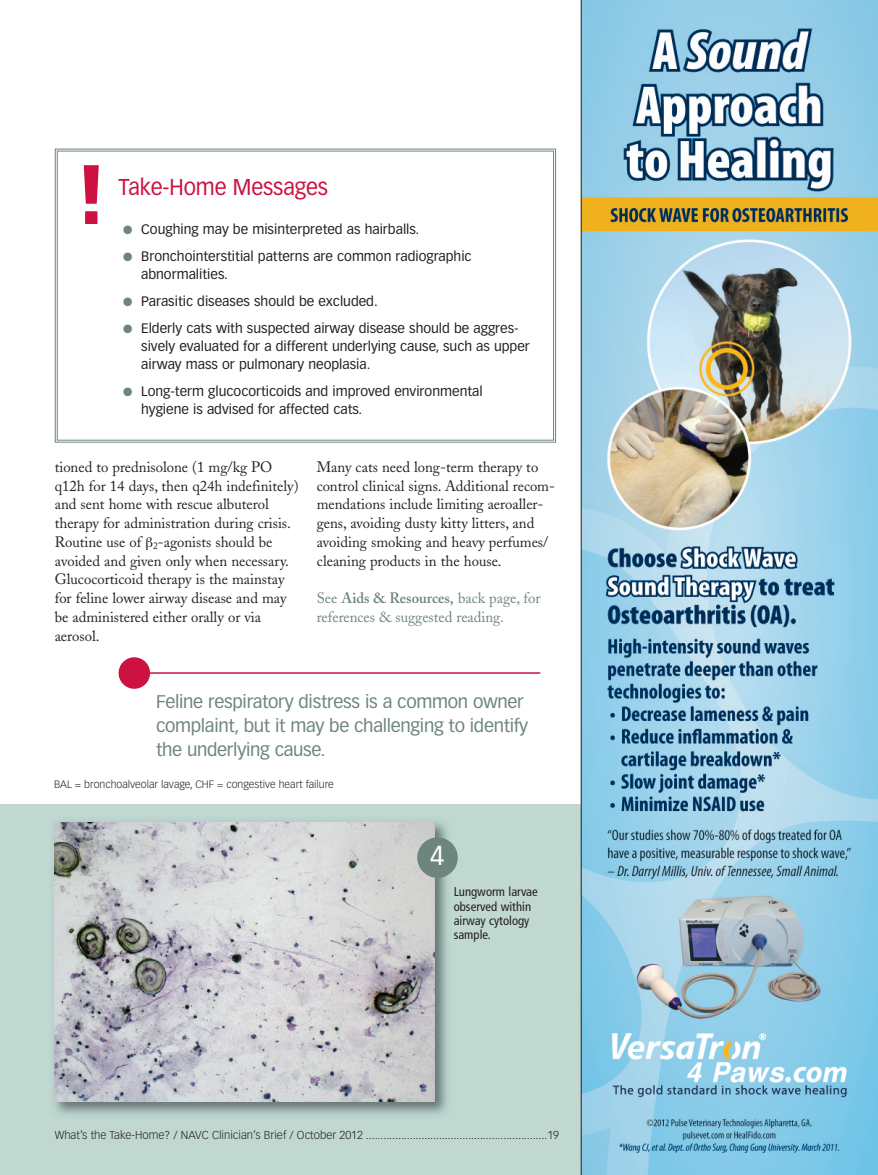
<style>
.page{position:relative;width:878px;height:1175px;background:#fff}
.page>*{position:absolute;margin:0;border:0;box-sizing:border-box;transform-origin:0 0}
.t1{font:900 82.65px "Vectora LT Std";color:#cd1141}
.t2{font:27px "Vectora LT Std";color:#fff}
.t3{font:22.5px "Vectora LT Std";letter-spacing:-.005em;color:#cd1141;scale:.95 1}
.t4{font:18px/24px "Vectora LT Std";letter-spacing:-.015em;color:#6d857e}
.t5{font:15px/18.8px "Adobe Caslon";color:#231f20}
.t6{font:15px/18.8px "Adobe Caslon";color:#6d857e}
.t7{font:13.5px/18px "Vectora LT Std";color:#231f20}
.t8{font:condensed 12.75px/14.2px "Frutiger";color:#231f20}
.t9{font:300 11.25px "Vectora LT Std";color:#231f20}
.t10{font:300 10.5px "Vectora LT Std";color:#231f20}
.s1{color:#6d857e}
.s2{font-weight:600}
</style>
<div class="page">
<div style="left:0;top:804px;width:584px;height:370px;background:#c0d8cf"></div>
<div style="left:55px;top:148px;width:501px;height:294px;border:1px solid #6d857e"></div>
<div style="left:57px;top:150px;width:497px;height:290px;border:1px solid #6d857e"></div>
<div style="left:118px;top:657px;width:32px;height:31px;background:#cd1141;border-radius:50%"></div>
<hr style="left:122px;top:672px;width:418px;height:2px;background:#cd1141">
<img style="left:54px;top:821px;width:399px;height:294px">
<img style="left:55px;top:822px;width:379px;height:279px">
<div style="left:417px;top:837px;width:41px;height:41px;background:#6d857e;border-radius:50%"></div>
<img style="left:580px;top:0;width:298px;height:1174px">
<h1 class="t1" style="left:76px;top:157px;width:32px">!</h1>
<h3 class="t3" style="left:119px;top:177px;width:222px">Take-Home Messages</h3>
<p class="t7" style="left:123px;top:221px;width:297px"><span class="s1">●</span> Coughing may be misinterpreted as hairballs.</p>
<p class="t7" style="left:141px;top:248px;width:332px;text-indent:-18px"><span class="s1">●</span> Bronchointerstitial patterns are common radiographic abnormalities.</p>
<p class="t7" style="left:123px;top:293px;width:256px"><span class="s1">●</span> Parasitic diseases should be excluded.</p>
<p class="t7" style="left:141px;top:320px;width:390px;text-indent:-18px"><span class="s1">●</span> Elderly cats with suspected airway disease should be aggres&shy;sively evaluated for a different underlying cause, such as upper airway mass or pulmonary neoplasia.</p>
<p class="t7" style="left:141px;top:383px;width:343px;text-indent:-18px"><span class="s1">●</span> Long-term glucocorticoids and improved environmental hygiene is advised for affected cats.</p>
<p class="t5" style="left:55px;top:459px;width:245px">tioned to prednisolone (1 mg/kg PO q12h for 14 days, then q24h indefinitely) and sent home with rescue albuterol therapy for administration during crisis.<br>Routine use of <sub>2</sub>-agonists should be avoided and given only when necessary.<br>Glucocorticoid therapy is the mainstay for feline lower airway disease and may be administered either orally or via aerosol.</p>
<p class="t5" style="left:317px;top:459px;width:240px">Many cats need long-term therapy to control clinical signs. Additional recom&shy;mendations include limiting aeroaller&shy;gens, avoiding dusty kitty litters, and avoiding smoking and heavy perfumes/ cleaning products in the house.</p>
<p class="t6" style="left:317px;top:590px;width:225px">See <span class="s2">Aids &amp; Resources,</span> back page, for references &amp; suggested reading.</p>
<p class="t4" style="left:156px;top:690px;width:373px">Feline respiratory distress is a common owner complaint, but it may be challenging to identify the underlying cause.</p>
<p class="t10" style="left:54px;top:779px;width:281px">BAL = bronchoalveolar lavage, CHF = congestive heart failure</p>
<h2 class="t2" style="left:430px;top:844px;width:17px">4</h2>
<p class="t8" style="left:453px;top:886px;width:86px">Lungworm larvae observed within airway cytology sample.</p>
<p class="t9" style="left:55px;top:1129px;width:505px">What’s the Take-Home? / NAVC Clinician’s Brief / October 2012 ..............................................................19</p>
</div>
